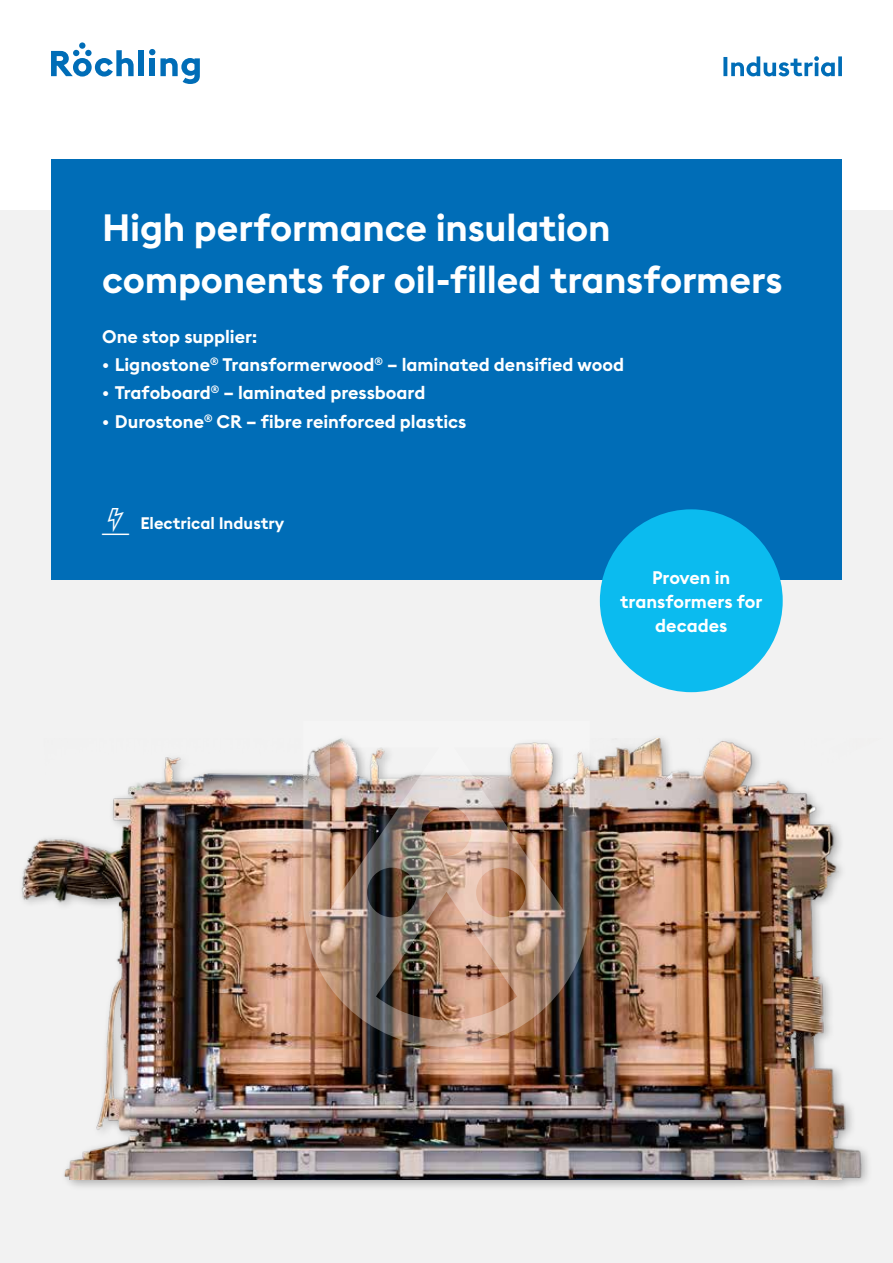
<style>
.page{position:relative;width:893px;height:1263px;background:#fff}
.page>*{position:absolute;margin:0;border:0;box-sizing:border-box;transform-origin:0 0}
.t1{font:600 37.5px/52.5px "Euclid Square";letter-spacing:-.005em;color:#fff}
.t2{font:600 18px/24px "Euclid Square";color:#fff;text-align:center}
.t3{font:600 16.5px "Euclid Square";color:#fff}
</style>
<div class="page">
<svg style="left:723px;top:56px;width:119px;height:20px"></svg>
<div style="left:139px;top:50px;width:5px;height:26px;background:#006db7"></div>
<svg style="left:51px;top:50px;width:83px;height:27px"></svg>
<div style="left:79px;top:42px;width:6px;height:7px;background:#006db7;border-radius:50%"></div>
<svg style="left:149px;top:49px;width:51px;height:35px"></svg>
<div style="left:0;top:210px;width:893px;height:1053px;background:#f2f2f2"></div>
<div style="left:51px;top:159px;width:791px;height:421px;background:#006db7"></div>
<div style="left:600px;top:509px;width:183px;height:183px;background:#0bbbef;border-radius:50%"></div>
<div style="left:17px;top:733px;width:876px;height:459px;background:#000;opacity:.3"></div>
<img style="left:17px;top:738px;width:876px;height:442px">
<img style="left:303px;top:733px;width:287px;height:314px">
<h1 class="t1" style="left:102px;top:202px;width:682px">High performance insulation components for oil-filled transformers</h1>
<p class="t2" style="left:102px;top:325px;width:157px">One stop supplier:</p>
<p class="t2" style="left:102px;top:353px;width:524px">• Lignostone<sup>®</sup> Transformerwood<sup>®</sup> – laminated densified wood</p>
<p class="t2" style="left:102px;top:381px;width:325px">• Trafoboard<sup>®</sup> – laminated pressboard</p>
<p class="t2" style="left:102px;top:409px;width:366px">• Durostone<sup>®</sup> CR – fibre reinforced plastics</p>
<p class="t3" style="left:140px;top:512px;width:145px">Electrical Industry</p>
<p class="t2" style="left:620px;top:566px;width:144px">Proven in transformers for decades</p>
</div>
